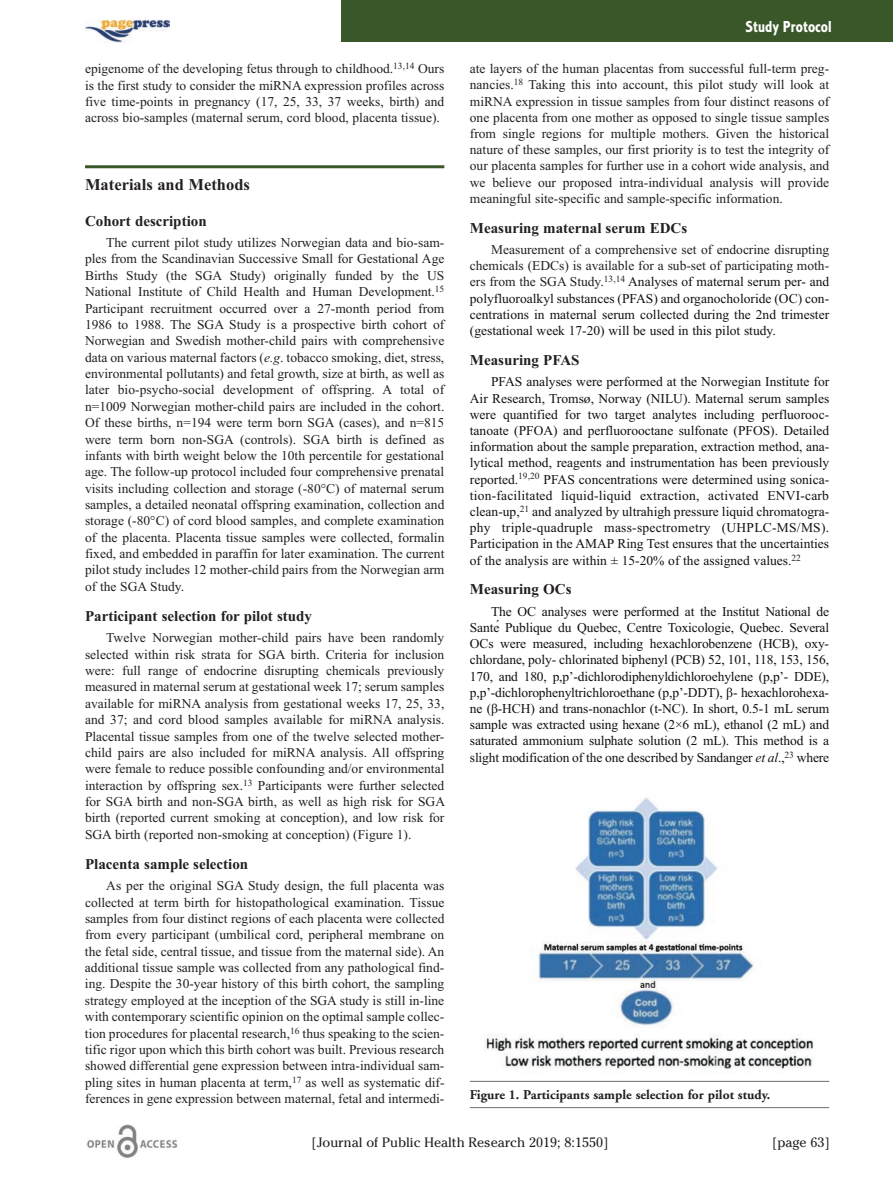
<style>
.page{position:relative;width:893px;height:1191px;background:#fff}
.page>*{position:absolute;margin:0;border:0;box-sizing:border-box;transform-origin:0 0}
.t1{font:700 16.5px "Times New Roman";color:#231f20}
.t2{font:16.5px "Corinthian Bold Condensed Plain";color:#fff}
.t3{font:700 15px "Times New Roman";color:#231f20}
.t4{font:13.5px/16.4px "Times New Roman";color:#231f20;text-align:justify}
.t5{font:13.5px/16.2px "Times New Roman";color:#111;text-align:justify}
.t6{font:13.5px "Cheltenham";color:#231f20}
.t7{font:700 13.5px "Adobe Garamond";color:#231f20}
.s1{color:#231f20}
.s2{font-style:italic}
</style>
<div class="page">
<div style="left:342px;top:0;width:551px;height:41px;background:#395728"></div>
<hr style="left:85px;top:165px;width:359px;height:3px;background:#395728">
<img style="left:85px;top:19px;width:85px;height:24px">
<img style="left:86px;top:1124px;width:92px;height:35px">
<hr style="left:470px;top:1081px;width:359px;height:1px;background:#6c6d70">
<hr style="left:470px;top:1107px;width:359px;height:1px;background:#6c6d70">
<img style="left:485px;top:797px;width:329px;height:273px">
<p class="t2" style="left:746px;top:21px;width:88px">Study Protocol</p>
<p class="t4" style="left:85px;top:60px;width:361px">epigenome of the developing fetus through to childhood.<sup>13,14</sup> Ours is the first study to consider the miRNA expression profiles across five time-points in pregnancy (17, 25, 33, 37 weeks, birth) and across bio-samples (maternal serum, cord blood, placenta tissue).</p>
<p class="t4" style="left:470px;top:60px;width:361px">ate layers of the human placentas from successful full-term preg&shy;nancies.<sup>18</sup> Taking this into account, this pilot study will look at miRNA expression in tissue samples from four distinct reasons of one placenta from one mother as opposed to single tissue samples from single regions for multiple mothers. Given the historical nature of these samples, our first priority is to test the integrity of our placenta samples for further use in a cohort wide analysis, and we believe our proposed intra-individual analysis will provide meaningful site-specific and sample-specific information.</p>
<p class="t3" style="left:470px;top:219px;width:219px">Measuring maternal serum EDCs</p>
<p class="t5" style="left:470px;top:241px;width:361px;text-indent:21px"><span class="s1">Measurement of a comprehensive set of endocrine disrupting chemicals (EDCs) is available for a sub-set of participating moth&shy;ers from the SGA Study.</span><sup>13,14</sup> Analyses of maternal serum per- and polyfluoroalkyl substances (PFAS) and organocholoride (OC) con&shy;centrations in maternal serum collected during the 2nd trimester (gestational week 17-20) will be used in this pilot study.</p>
<p class="t3" style="left:470px;top:351px;width:111px">Measuring PFAS</p>
<p class="t5" style="left:470px;top:373px;width:361px;text-indent:21px">PFAS analyses were performed at the Norwegian Institute for Air Research, Tromsø, Norway (NILU). Maternal serum samples were quantified for two target analytes including perfluorooc&shy;tanoate (PFOA) and perfluorooctane sulfonate (PFOS). Detailed information about the sample preparation, extraction method, ana&shy;lytical method, reagents and instrumentation has been previously reported.<sup>19,20</sup> PFAS concentrations were determined using sonica&shy;tion-facilitated liquid-liquid extraction, activated ENVI-carb clean-up,<sup>21</sup> and analyzed by ultrahigh pressure liquid chromatogra&shy;phy triple-quadruple mass-spectrometry (UHPLC-MS/MS).<br>Participation in the AMAP Ring Test ensures that the uncertainties of the analysis are within ± 15-20% of the assigned values.<sup>22</sup></p>
<p class="t3" style="left:470px;top:580px;width:103px">Measuring OCs</p>
<p class="t5" style="left:470px;top:603px;width:361px;text-indent:21px">The OC analyses were performed at the Institut National de Santé Publique du Quebec, Centre Toxicologie, Quebec. Several OCs were measured, including hexachlorobenzene (HCB), oxy&shy;chlordane, poly- chlorinated biphenyl (PCB) 52, 101, 118, 153, 156, 170, and 180, p,p’-dichlorodiphenyldichloroehylene (p,p’- DDE), p,p’-dichlorophenyltrichloroethane (p,p’-DDT), β- hexachlorohexa&shy;ne (β-HCH) and trans-nonachlor (t-NC). In short, 0.5-1 mL serum sample was extracted using hexane (2×6 mL), ethanol (2 mL) and saturated ammonium sulphate solution (2 mL). This method is a slight modification of the one described by Sandanger <span class="s2">et al</span>.,<sup>23</sup> where</p>
<p class="t1" style="left:85px;top:174px;width:166px">Materials and Methods</p>
<p class="t3" style="left:85px;top:211px;width:123px">Cohort description</p>
<p class="t4" style="left:85px;top:234px;width:361px;text-indent:21px">The current pilot study utilizes Norwegian data and bio-sam&shy;ples from the Scandinavian Successive Small for Gestational Age Births Study (the SGA Study) originally funded by the US National Institute of Child Health and Human Development.<sup>15<br></sup>Participant recruitment occurred over a 27-month period from 1986 to 1988. The SGA Study is a prospective birth cohort of Norwegian and Swedish mother-child pairs with comprehensive data on various maternal factors (<span class="s2">e.g</span>. tobacco smoking, diet, stress, environmental pollutants) and fetal growth, size at birth, as well as later bio-psycho-social development of offspring. A total of n=1009 Norwegian mother-child pairs are included in the cohort.<br>Of these births, n=194 were term born SGA (cases), and n=815 were term born non-SGA (controls). SGA birth is defined as infants with birth weight below the 10th percentile for gestational age. The follow-up protocol included four comprehensive prenatal visits including collection and storage (-80°C) of maternal serum samples, a detailed neonatal offspring examination, collection and storage (-80°C) of cord blood samples, and complete examination of the placenta. Placenta tissue samples were collected, formalin fixed, and embedded in paraffin for later examination. The current pilot study includes 12 mother-child pairs from the Norwegian arm of the SGA Study.</p>
<p class="t3" style="left:85px;top:607px;width:229px">Participant selection for pilot study</p>
<p class="t4" style="left:85px;top:629px;width:362px;text-indent:21px">Twelve Norwegian mother-child pairs have been randomly selected within risk strata for SGA birth. Criteria for inclusion were: full range of endocrine disrupting chemicals previously measured in maternal serum at gestational week 17; serum samples available for miRNA analysis from gestational weeks 17, 25, 33, and 37; and cord blood samples available for miRNA analysis.<br>Placental tissue samples from one of the twelve selected mother&shy;child pairs are also included for miRNA analysis. All offspring were female to reduce possible confounding and/or environmental interaction by offspring sex.<sup>13</sup> Participants were further selected for SGA birth and non-SGA birth, as well as high risk for SGA birth (reported current smoking at conception), and low risk for SGA birth (reported non-smoking at conception) (Figure 1).</p>
<p class="t3" style="left:85px;top:854px;width:165px">Placenta sample selection</p>
<p class="t4" style="left:85px;top:877px;width:361px;text-indent:21px">As per the original SGA Study design, the full placenta was collected at term birth for histopathological examination. Tissue samples from four distinct regions of each placenta were collected from every participant (umbilical cord, peripheral membrane on the fetal side, central tissue, and tissue from the maternal side). An additional tissue sample was collected from any pathological find&shy;ing. Despite the 30-year history of this birth cohort, the sampling strategy employed at the inception of the SGA study is still in-line with contemporary scientific opinion on the optimal sample collec&shy;tion procedures for placental research,<sup>16</sup> thus speaking to the scien&shy;tific rigor upon which this birth cohort was built. Previous research showed differential gene expression between intra-individual sam&shy;pling sites in human placenta at term,<sup>17</sup> as well as systematic dif&shy;ferences in gene expression between maternal, fetal and intermedi-</p>
<p class="t7" style="left:470px;top:1089px;width:302px">Figure 1. Participants sample selection for pilot study.</p>
<p class="t6" style="left:311px;top:1134px;width:299px">[Journal of Public Health Research 2019; 8:1550]</p>
<p class="t6" style="left:772px;top:1134px;width:59px">[page 63]</p>
</div>
